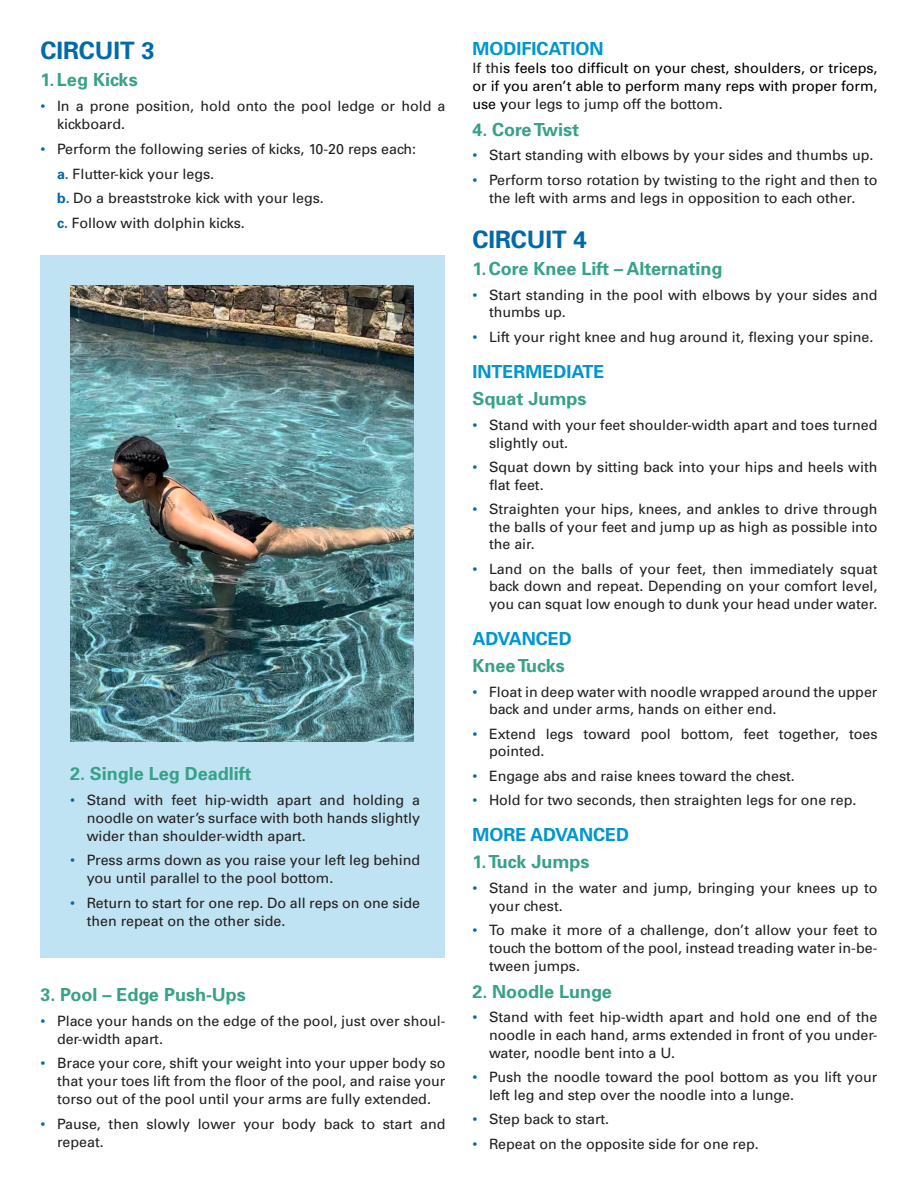
<style>
.page{position:relative;width:918px;height:1188px;background:#fff}
.page>*{position:absolute;margin:0;border:0;box-sizing:border-box;transform-origin:0 0}
.Body_Copy{font:700 24px "Univers";color:#006aa8}
.Body_Copy-2{font:700 18px "Univers";color:#37a189}
.Body_Copy-3{font:700 18px "Univers";color:#0096ce}
.Body_Copy-4{font:14.25px/18px "Univers";color:#231f20}
.Body_Copy-5{font:14.25px/18px "Univers";color:#000;text-align:justify}
.s1{color:#006aa8}
.s2{font-weight:700;color:#006aa8}
.s3{color:#231f20}
</style>
<div class="page">
<div style="left:40px;top:256px;width:406px;height:702px;background:#c0e3f3"></div>
<img style="left:70px;top:286px;width:344px;height:456px">
<p class="Body_Copy" style="left:40px;top:36px;width:116px">CIRCUIT 3</p>
<p class="Body_Copy-2" style="left:40px;top:69px;width:99px">1.Leg Kicks</p>
<p class="Body_Copy-4" style="left:57px;top:97px;width:390px;text-indent:-16px"><span class="s1">•</span> In a prone position, hold onto the pool ledge or hold a kickboard.</p>
<p class="Body_Copy-4" style="left:40px;top:140px;width:377px"><span class="s1">•</span> Perform the following series of kicks, 10-20 reps each:</p>
<p class="Body_Copy-4" style="left:57px;top:165px;width:159px"><span class="s2">a.</span> Flutter-kick your legs.</p>
<p class="Body_Copy-4" style="left:57px;top:189px;width:268px"><span class="s2">b.</span> Do a breaststroke kick with your legs.</p>
<p class="Body_Copy-4" style="left:57px;top:214px;width:189px"><span class="s2">c.</span> Follow with dolphin kicks.</p>
<p class="Body_Copy-2" style="left:70px;top:763px;width:183px">2. Single Leg Deadlift</p>
<p class="Body_Copy-4" style="left:87px;top:791px;width:335px;text-align:justify;text-indent:-16px"><span class="s1">•</span> Stand with feet hip-width apart and holding a noodle on water’s surface with both hands slightly wider than shoulder-width apart.</p>
<p class="Body_Copy-4" style="left:87px;top:851px;width:335px;text-indent:-16px"><span class="s1">•</span> Press arms down as you raise your left leg behind you until parallel to the pool bottom.</p>
<p class="Body_Copy-4" style="left:87px;top:894px;width:335px;text-indent:-16px"><span class="s1">•</span> Return to start for one rep. Do all reps on one side then repeat on the other side.</p>
<p class="Body_Copy-2" style="left:40px;top:984px;width:207px">3. Pool – Edge Push-Ups</p>
<p class="Body_Copy-4" style="left:57px;top:1012px;width:390px;text-indent:-16px"><span class="s1">•</span> Place your hands on the edge of the pool, just over shoul&shy;der-width apart.</p>
<p class="Body_Copy-4" style="left:57px;top:1055px;width:390px;text-align:justify;text-indent:-16px"><span class="s1">•</span> Brace your core, shift your weight into your upper body so that your toes lift from the floor of the pool, and raise your torso out of the pool until your arms are fully extended.</p>
<p class="Body_Copy-4" style="left:57px;top:1115px;width:390px;text-indent:-16px"><span class="s1">•</span> Pause, then slowly lower your body back to start and repeat.</p>
<p class="Body_Copy-3" style="left:472px;top:37px;width:133px">MODIFICATION</p>
<p class="Body_Copy-5" style="left:472px;top:59px;width:407px"><span class="s3">If thi</span>s feels too difficult on your chest, shoulders, or triceps, or if you aren’t able to perform many reps with proper form, use y<span class="s3">our legs to jump off the bottom.</span></p>
<p class="Body_Copy-2" style="left:472px;top:118px;width:108px">4. Core Twist</p>
<p class="Body_Copy-4" style="left:472px;top:146px;width:402px"><span class="s1">•</span> Start standing with elbows by your sides and thumbs up.</p>
<p class="Body_Copy-4" style="left:472px;top:171px;width:406px;text-align:center"><span class="s1">•</span> Perform torso rotation by twisting to the right and then to the left with arms and legs in opposition to each other.</p>
<p class="Body_Copy" style="left:472px;top:225px;width:116px">CIRCUIT 4</p>
<p class="Body_Copy-2" style="left:472px;top:258px;width:252px">1.Core Knee Lift – Alternating</p>
<p class="Body_Copy-4" style="left:489px;top:286px;width:390px;text-indent:-16px"><span class="s1">•</span> Start standing in the pool with elbows by your sides and thumbs up.</p>
<p class="Body_Copy-4" style="left:472px;top:328px;width:402px"><span class="s1">•</span> Lift your right knee and hug around it, flexing your spine.</p>
<p class="Body_Copy-3" style="left:472px;top:361px;width:134px">INTERMEDIATE</p>
<p class="Body_Copy-2" style="left:472px;top:388px;width:116px">Squat Jumps</p>
<p class="Body_Copy-4" style="left:489px;top:416px;width:390px;text-indent:-16px"><span class="s1">•</span> Stand with your feet shoulder-width apart and toes turned slightly out.</p>
<p class="Body_Copy-4" style="left:489px;top:458px;width:390px;text-indent:-16px"><span class="s1">•</span> Squat down by sitting back into your hips and heels with flat feet.</p>
<p class="Body_Copy-4" style="left:489px;top:500px;width:390px;text-align:justify;text-indent:-16px"><span class="s1">•</span> Straighten your hips, knees, and ankles to drive through the balls of your feet and jump up as high as possible into the air.</p>
<p class="Body_Copy-4" style="left:489px;top:560px;width:390px;text-align:justify;text-indent:-16px"><span class="s1">•</span> Land on the balls of your feet, then immediately squat back down and repeat. Depending on your comfort level, you can squat low enough to dunk your head under water.</p>
<p class="Body_Copy-3" style="left:472px;top:628px;width:101px">ADVANCED</p>
<p class="Body_Copy-2" style="left:472px;top:655px;width:94px">Knee Tucks</p>
<p class="Body_Copy-4" style="left:489px;top:683px;width:390px;text-indent:-16px"><span class="s1">•</span> Float in deep water with noodle wrapped around the upper back and under arms, hands on either end.</p>
<p class="Body_Copy-4" style="left:489px;top:725px;width:390px;text-indent:-16px"><span class="s1">•</span> Extend legs toward pool bottom, feet together, toes pointed.</p>
<p class="Body_Copy-4" style="left:472px;top:767px;width:324px"><span class="s1">•</span> Engage abs and raise knees toward the chest.</p>
<p class="Body_Copy-4" style="left:472px;top:791px;width:385px"><span class="s1">•</span> Hold for two seconds, then straighten legs for one rep.</p>
<p class="Body_Copy-3" style="left:472px;top:824px;width:158px">MORE ADVANCED</p>
<p class="Body_Copy-2" style="left:472px;top:851px;width:118px">1. Tuck Jumps</p>
<p class="Body_Copy-4" style="left:489px;top:879px;width:390px;text-indent:-16px"><span class="s1">•</span> Stand in the water and jump, bringing your knees up to your chest.</p>
<p class="Body_Copy-4" style="left:489px;top:921px;width:390px;text-align:justify;text-indent:-16px"><span class="s1">•</span> To make it more of a challenge, don’t allow your feet to touch the bottom of the pool, instead treading water in-be&shy;tween jumps.</p>
<p class="Body_Copy-2" style="left:472px;top:981px;width:141px">2. Noodle Lunge</p>
<p class="Body_Copy-4" style="left:489px;top:1009px;width:390px;text-align:justify;text-indent:-16px"><span class="s1">•</span> Stand with feet hip-width apart and hold one end of the noodle in each hand, arms extended in front of you under&shy;water, noodle bent into a U.</p>
<p class="Body_Copy-4" style="left:489px;top:1068px;width:390px;line-height:17.5px;text-indent:-16px"><span class="s1">•</span> Push the noodle toward the pool bottom as you lift your left leg and step over the noodle into a lunge.</p>
<p class="Body_Copy-4" style="left:472px;top:1110px;width:138px"><span class="s1">•</span> Step back to start.</p>
<p class="Body_Copy-4" style="left:472px;top:1135px;width:288px"><span class="s1">•</span> Repeat on the opposite side for one rep.</p>
</div>
